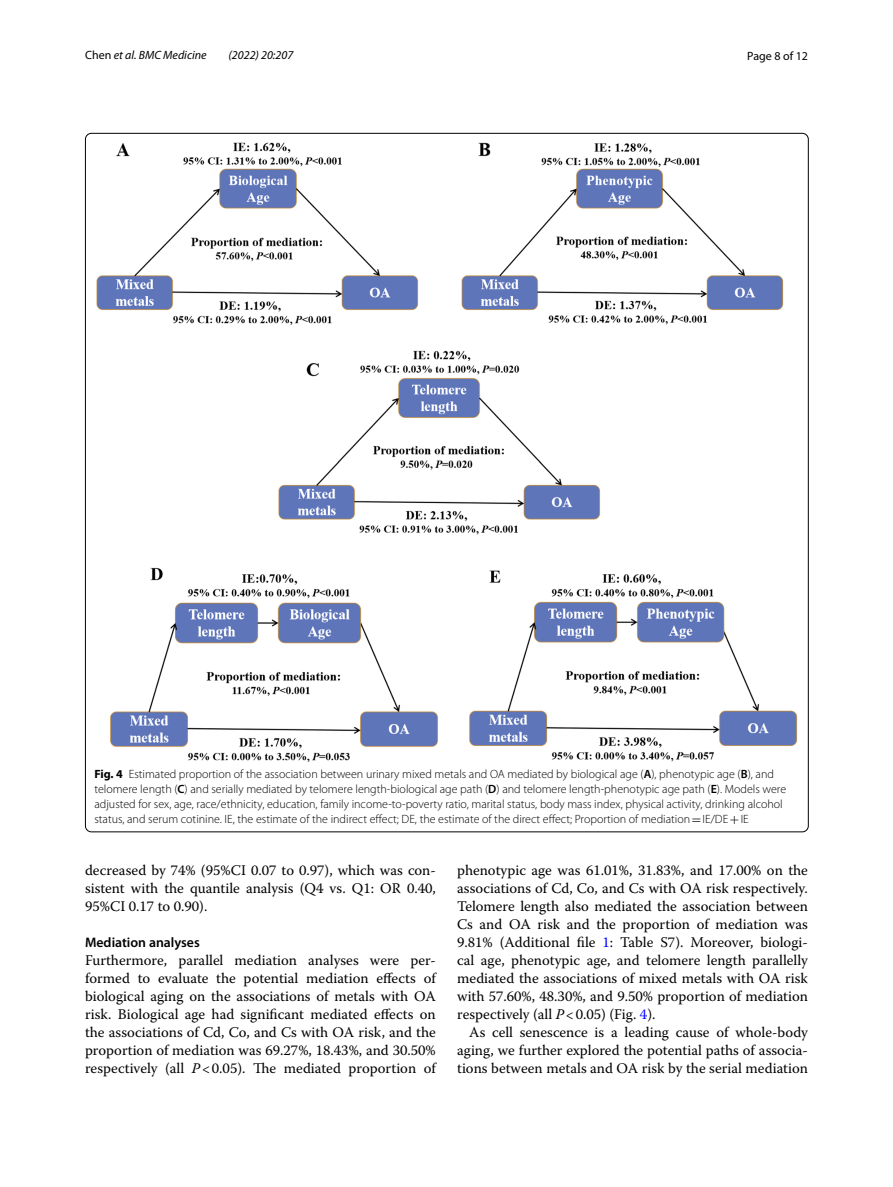
<style>
.page{position:relative;width:893px;height:1187px;background:#fff}
.page>*{position:absolute;margin:0;border:0;box-sizing:border-box;transform-origin:0 0}
.t1{font:14.7px/18px "Warnock Pro";color:#000;text-align:justify}
.t2{font:600 13.8px "Myriad Pro";color:#000}
.t3{font:300 12px/15px "Myriad Pro";color:#000}
.t4{font:italic 12px "Myriad Pro";color:#000}
.t5{font:12px "Myriad Pro";color:#000}
.s1{font-style:normal}
.s2{font-weight:700}
.s3{font-weight:600}
.s4{font-family:"MTSY";font-weight:400}
.s5{font-style:italic}
.s6{color:#00f}
</style>
<div class="page">
<img style="left:97px;top:142px;width:700px;height:620px">
<p class="t4" style="left:85px;top:48px;width:123px"><span class="s1">Chen</span> et al. BMC Medicine</p>
<p class="t4" style="left:229px;top:48px;width:66px">(2022) 20:207</p>
<p class="t5" style="left:747px;top:48px;width:62px">Page 8 of 12</p>
<p class="t3" style="left:94px;top:766px;width:693px"><span class="s2">Fig. 4</span> Estimated proportion of the association between urinary mixed metals and OA mediated by biological age (<span class="s3">A</span>), phenotypic age (<span class="s3">B</span>), and telomere length (<span class="s3">C</span>) and serially mediated by telomere length-biological age path (<span class="s3">D</span>) and telomere length-phenotypic age path (<span class="s3">E</span>). Models were adjusted for sex, age, race/ethnicity, education, family income-to-poverty ratio, marital status, body mass index, physical activity, drinking alcohol status, and serum cotinine. IE, the estimate of the indirect effect; DE, the estimate of the direct effect; Proportion of mediation<span class="s4">=</span>IE/DE<span class="s4">+</span>IE</p>
<p class="t1" style="left:85px;top:860px;width:352px">decreased by 74% (95%CI 0.07 to 0.97), which was con&shy;sistent with the quantile analysis (Q4 vs. Q1: OR 0.40, 95%CI 0.17 to 0.90).</p>
<p class="t2" style="left:85px;top:933px;width:116px">Mediation analyses</p>
<p class="t1" style="left:85px;top:950px;width:352px">Furthermore, parallel mediation analyses were per&shy;formed to evaluate the potential mediation effects of biological aging on the associations of metals with OA risk. Biological age had significant mediated effects on the associations of Cd, Co, and Cs with OA risk, and the proportion of mediation was 69.27%, 18.43%, and 30.50% respectively (all <span class="s5">P</span>&lt;0.05). The mediated proportion of</p>
<p class="t1" style="left:457px;top:860px;width:352px">phenotypic age was 61.01%, 31.83%, and 17.00% on the associations of Cd, Co, and Cs with OA risk respectively.<br>Telomere length also mediated the association between Cs and OA risk and the proportion of mediation was 9.81% (Additional file <span class="s6">1</span>: Table S7). Moreover, biologi&shy;cal age, phenotypic age, and telomere length parallelly mediated the associations of mixed metals with OA risk with 57.60%, 48.30%, and 9.50% proportion of mediation respectively (all <span class="s5">P</span>&lt;0.05) (Fig. <span class="s6">4</span>).</p>
<p class="t1" style="left:457px;top:1022px;width:352px;text-indent:12px">As cell senescence is a leading cause of whole-body aging, we further explored the potential paths of associa&shy;tions between metals and OA risk by the serial mediation</p>
</div>
